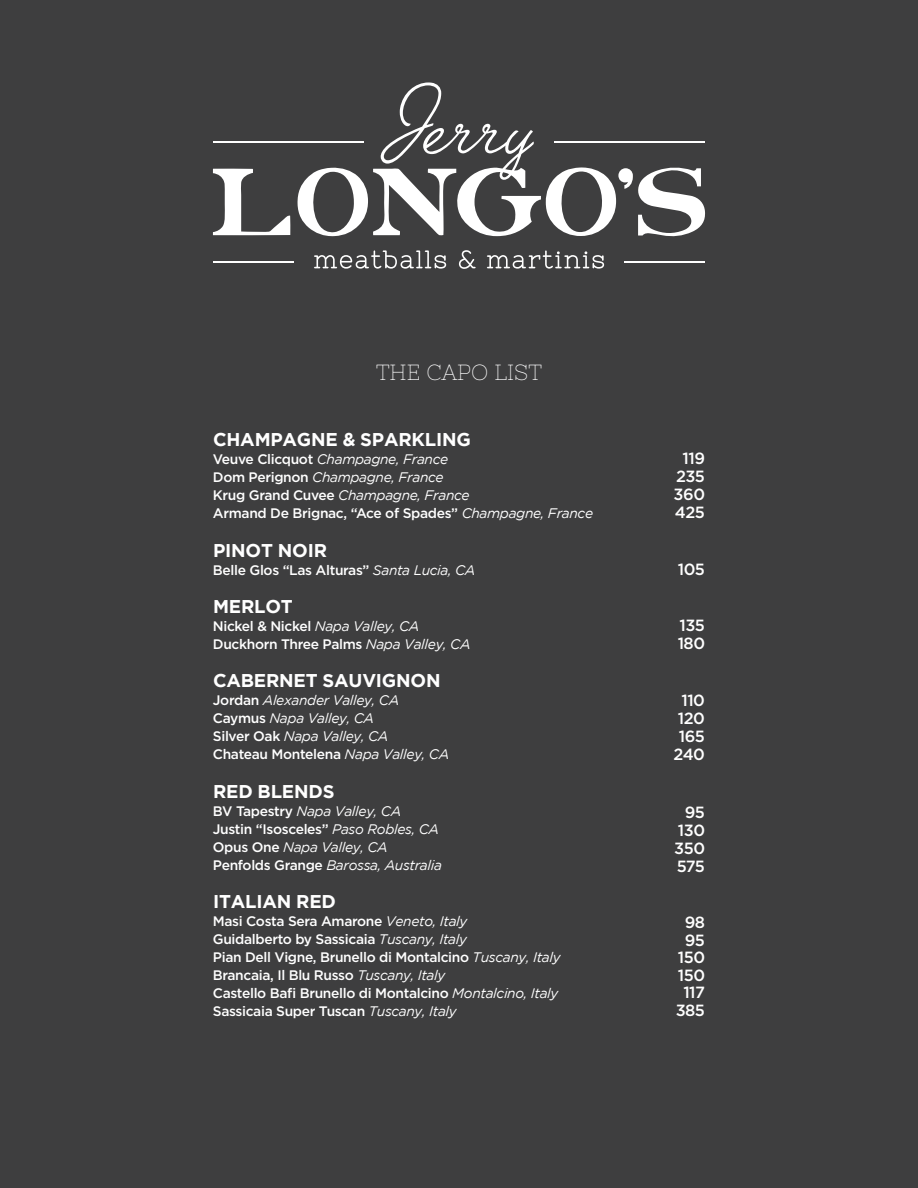
<style>
.page{position:relative;width:918px;height:1188px;background:#3e3e3f}
.page>*{position:absolute;margin:0;border:0;box-sizing:border-box;transform-origin:0 0}
.t1{font:21.9px "Nixie One";color:#fff}
.t2{font:700 18.45px "Gotham";letter-spacing:-.01em;color:#fff}
.t3{font:500 16.2px/17.2px "Gotham";letter-spacing:-.03em;color:#fff;text-align:center}
.t4{font:500 13.8px/18px "Gotham";letter-spacing:-.025em;color:#fff}
.t5{font:italic 13.8px/18px "Gotham";letter-spacing:-.025em;color:#fff}
.s1{font-weight:400;font-style:italic}
.s2{font-weight:500;font-style:normal}
</style>
<div class="page">
<hr style="left:625px;top:261px;width:80px;height:2px;background:#fff">
<svg style="left:213px;top:169px;width:78px;height:66px"></svg>
<svg style="left:297px;top:82px;width:408px;height:155px"></svg>
<hr style="left:213px;top:142px;width:150px;height:1px;background:#fff">
<hr style="left:555px;top:142px;width:150px;height:1px;background:#fff">
<hr style="left:213px;top:261px;width:80px;height:2px;background:#fff">
<svg style="left:314px;top:250px;width:132px;height:19px"></svg>
<svg style="left:459px;top:250px;width:17px;height:19px"></svg>
<svg style="left:487px;top:250px;width:117px;height:19px"></svg>
<h1 class="t1" style="left:376px;top:360px;width:167px">THE CAPO LIST</h1>
<h2 class="t2" style="left:213px;top:429px;width:259px">CHAMPAGNE &amp; SPARKLING</h2>
<p class="t4" style="left:213px;top:450px;width:382px">Veuve Clicquot <span class="s1">Champagne, France<br></span>Dom Perignon <span class="s1">Champagne, France<br></span>Krug Grand Cuvee <span class="s1">Champagne, France<br></span>Armand De Brignac, “Ace of Spades” <span class="s1">Champagne, France</span></p>
<h2 class="t2" style="left:213px;top:540px;width:115px">PINOT NOIR</h2>
<p class="t4" style="left:213px;top:561px;width:264px">Belle Glos “Las Alturas” <span class="s1">Santa Lucia, CA</span></p>
<h2 class="t2" style="left:213px;top:596px;width:81px">MERLOT</h2>
<p class="t4" style="left:213px;top:617px;width:259px">Nickel &amp; Nickel <span class="s1">Napa Valley, CA<br></span>Duckhorn Three Palms <span class="s1">Napa Valley, CA</span></p>
<h2 class="t2" style="left:213px;top:670px;width:229px">CABERNET SAUVIGNON</h2>
<p class="t5" style="left:213px;top:692px;width:238px"><span class="s2">Jordan</span> Alexander Valley, CA<br><span class="s2">Caymus</span> Napa Valley, CA<br><span class="s2">Silver Oak</span> Napa Valley, CA<br><span class="s2">Chateau Montelena</span> Napa Valley, CA</p>
<h2 class="t2" style="left:213px;top:781px;width:123px">RED BLENDS</h2>
<p class="t5" style="left:213px;top:802px;width:231px"><span class="s2">BV Tapestry</span> Napa Valley, CA<br><span class="s2">Justin “Isosceles”</span> Paso Robles, CA<br><span class="s2">Opus One</span> Napa Valley, CA<br><span class="s2">Penfolds Grange</span> Barossa, Australia</p>
<h2 class="t2" style="left:213px;top:891px;width:124px">ITALIAN RED</h2>
<p class="t4" style="left:213px;top:912px;width:349px">Masi Costa Sera Amarone <span class="s1">Veneto, Italy<br></span>Guidalberto by Sassicaia <span class="s1">Tuscany, Italy<br></span>Pian Dell Vigne, Brunello di Montalcino <span class="s1">Tuscany, Italy </span>Brancaia, Il Blu Russo <span class="s1">Tuscany, Italy<br></span>Castello Bafi Brunello di Montalcino <span class="s1">Montalcino, Italy </span>Sassicaia Super Tuscan <span class="s1">Tuscany, Italy</span></p>
<p class="t3" style="left:683px;top:449px;width:24px">119</p>
<p class="t3" style="left:676px;top:467px;width:30px">235</p>
<p class="t3" style="left:674px;top:486px;width:33px">360</p>
<p class="t3" style="left:675px;top:504px;width:32px">425</p>
<p class="t3" style="left:678px;top:561px;width:29px">105</p>
<p class="t3" style="left:680px;top:617px;width:27px">135</p>
<p class="t3" style="left:678px;top:635px;width:29px">180</p>
<p class="t3" style="left:681px;top:692px;width:25px">110</p>
<p class="t3" style="left:678px;top:710px;width:29px">120</p>
<p class="t3" style="left:679px;top:728px;width:28px">165</p>
<p class="t3" style="left:674px;top:745px;width:33px">240</p>
<p class="t3" style="left:685px;top:803px;width:22px">95</p>
<p class="t3" style="left:678px;top:821px;width:29px">130</p>
<p class="t3" style="left:674px;top:839px;width:32px">350</p>
<p class="t3" style="left:677px;top:857px;width:30px">575</p>
<p class="t3" style="left:685px;top:913px;width:22px">98</p>
<p class="t3" style="left:685px;top:931px;width:22px">95</p>
<p class="t3" style="left:678px;top:949px;width:29px">150</p>
<p class="t3" style="left:676px;top:967px;width:31px">150<br>117<br>385</p>
</div>
